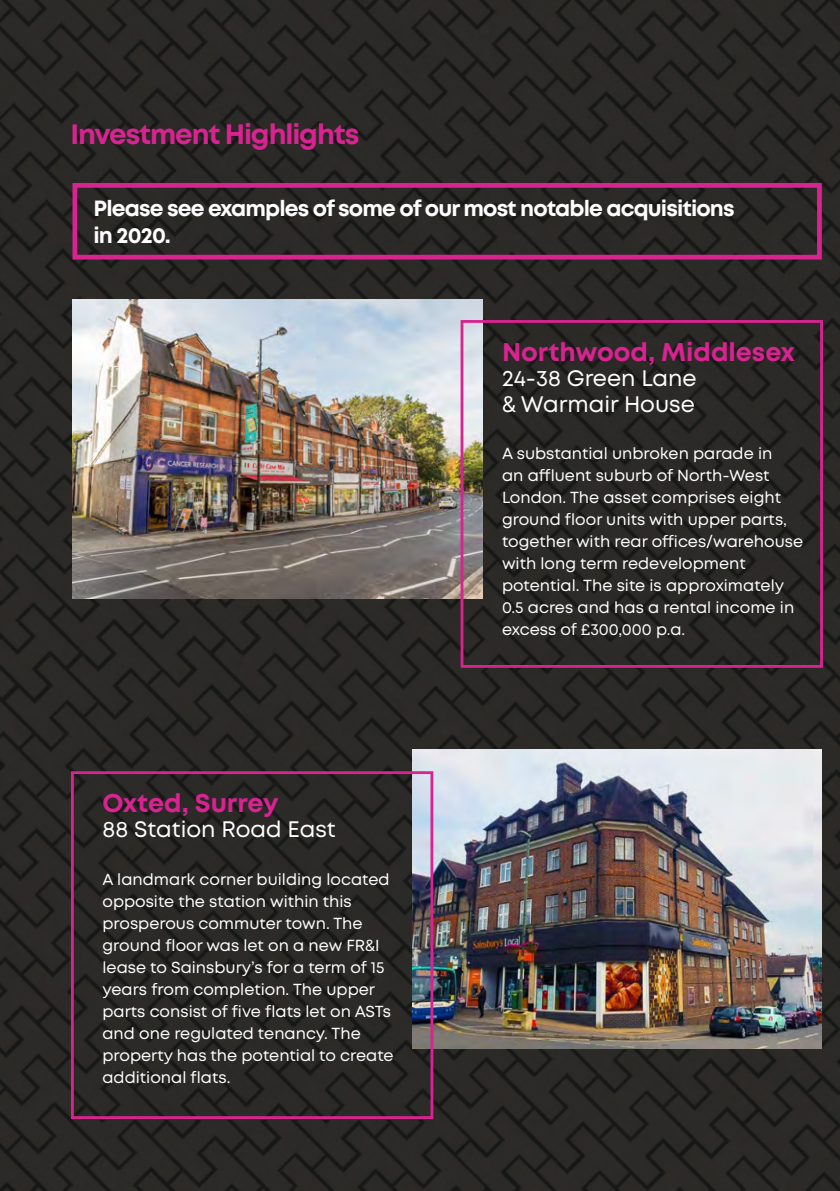
<style>
.page{position:relative;width:840px;height:1191px;background:#fff}
.page>*{position:absolute;margin:0;border:0;box-sizing:border-box;transform-origin:0 0}
.t1{font:700 28px "Mont";letter-spacing:-.04em;color:#d82391}
.t2{font:700 25.6px "Mont";color:#d82391}
.t3{font:22.4px "Mont";color:#fff}
.t4{font:700 22px "Mont";letter-spacing:-.04em;color:#fff}
.t5{font:16px/22px "Mont";color:#fff}
</style>
<div class="page">
<img style="left:0;top:0;width:839px;height:1191px">
<img style="left:72px;top:299px;width:410px;height:300px">
<div style="left:460px;top:320px;width:362px;height:348px;border:3px solid #d82391"></div>
<img style="left:412px;top:749px;width:409px;height:300px">
<div style="left:71px;top:771px;width:362px;height:348px;border:3px solid #d82391"></div>
<div style="left:72px;top:183px;width:749px;height:76px;border:5px solid #d82391"></div>
<p class="t1" style="left:71px;top:116px;width:290px">Investment Highlights</p>
<p class="t4" style="left:93px;top:194px;width:642px">Please see examples of some of our most notable acquisitions</p>
<p class="t4" style="left:93px;top:221px;width:79px">in 2020.</p>
<p class="t2" style="left:102px;top:786px;width:177px">Oxted, Surrey</p>
<p class="t3" style="left:102px;top:815px;width:235px">88 Station Road East</p>
<p class="t5" style="left:102px;top:868px;width:290px">A landmark corner building located opposite the station within this prosperous commuter town. The ground floor was let on a new FR&amp;I lease to Sainsbury’s for a term of 15 years from completion. The upper parts consist of five flats let on ASTs</p>
<p class="t5" style="left:102px;top:1022px;width:260px">and one regulated tenancy. The</p>
<p class="t5" style="left:102px;top:1044px;width:292px">property has the potential to create</p>
<p class="t5" style="left:102px;top:1066px;width:129px">additional flats.</p>
<p class="t2" style="left:501px;top:335px;width:294px">Northwood, Middlesex</p>
<p class="t3" style="left:501px;top:364px;width:196px">24-38 Green Lane</p>
<p class="t3" style="left:501px;top:389px;width:194px">&amp; Warmair House</p>
<p class="t5" style="left:501px;top:443px;width:302px">A substantial unbroken parade in<br>an affluent suburb of North-West London. The asset comprises eight ground floor units with upper parts, together with rear offices/warehouse with long term redevelopment potential. The site is approximately 0.5 acres and has a rental income in excess of £300,000 p.a.</p>
</div>
